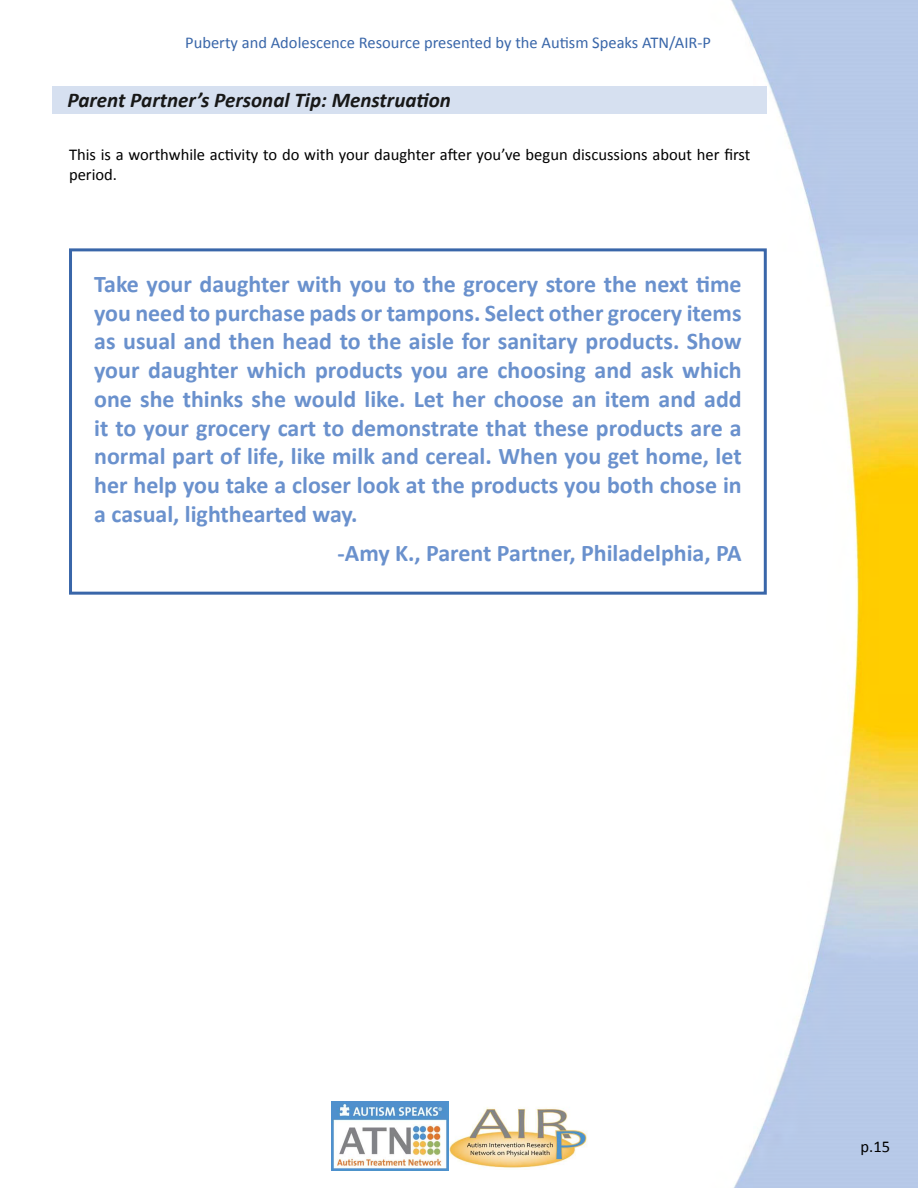
<style>
.page{position:relative;width:918px;height:1188px;background:#fff}
.page>*{position:absolute;margin:0;border:0;box-sizing:border-box;transform-origin:0 0}
.Paragraph_Style16{font:700 24px/28.8px "Calibri";color:#6a91cd;text-align:justify}
.Paragraph_Style2{font:italic 700 21px "Calibri";color:#181818}
.Paragraph_Style16-2{font:16.5px/19.8px "Calibri";color:#000}
.t1{font:16.5px "Calibri";color:#3966a9}
.Paragraph_Style1{font:16.5px "Calibri";color:#000}
</style>
<div class="page">
<img style="left:52px;top:0;width:866px;height:1188px">
<img style="left:331px;top:1101px;width:257px;height:69px">
<div style="left:52px;top:86px;width:715px;height:27px;background:#d6e0f0"></div>
<div style="left:69px;top:248px;width:698px;height:347px;border:3px solid #3966a9"></div>
<p class="t1" style="left:185px;top:32px;width:527px">Puberty and Adolescence Resource presented by the Autism Speaks ATN/AIR-P</p>
<p class="Paragraph_Style2" style="left:68px;top:86px;width:385px">Parent Partner’s Personal Tip: Menstruation</p>
<p class="Paragraph_Style16-2" style="left:69px;top:145px;width:683px">This is a worthwhile activity to do with your daughter after you’ve begun discussions about her first period.</p>
<p class="Paragraph_Style16" style="left:94px;top:270px;width:649px">Take your daughter with you to the grocery store the next time you need to purchase pads or tampons. Select other grocery items as usual and then head to the aisle for sanitary products. Show your daughter which products you are choosing and ask which one she thinks she would like. Let her choose an item and add it to your grocery cart to demonstrate that these products are a normal part of life, like milk and cereal. When you get home, let her help you take a closer look at the products you both chose in a casual, lighthearted way.</p>
<p class="Paragraph_Style16" style="left:338px;top:539px;width:406px">-Amy K., Parent Partner, Philadelphia, PA</p>
<p class="Paragraph_Style1" style="left:861px;top:1136px;width:31px">p.15</p>
</div>
